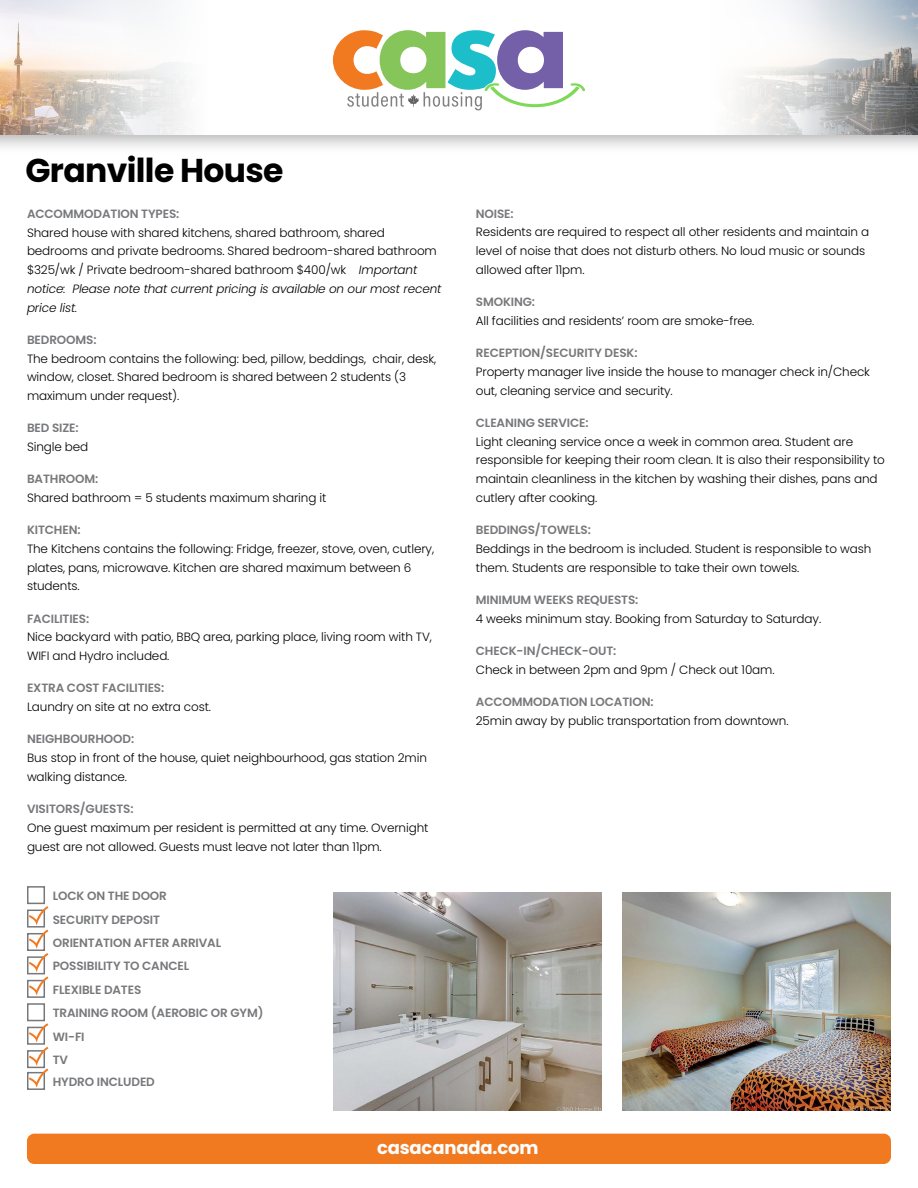
<style>
.page{position:relative;width:918px;height:1188px;background:#fff}
.page>*{position:absolute;margin:0;border:0;box-sizing:border-box;transform-origin:0 0}
.t1{font:700 33px "Poppins";letter-spacing:-.02em;color:#000}
.t2{font:700 18px "Poppins";letter-spacing:-.01em;color:#fff}
.t3{font:300 12px/18.8px "Poppins";letter-spacing:-.01em;color:#000}
.t4{font:600 12px/23.4px "Poppins";letter-spacing:-.01em;color:#77787b}
.s1{font-style:italic}
</style>
<div class="page">
<div style="left:0;top:0;width:918px;height:155px;background:#000;opacity:.3"></div>
<div style="left:0;top:0;width:918px;height:135px;background:#fff"></div>
<svg style="left:333px;top:30px;width:252px;height:80px"></svg>
<img style="left:0;top:0;width:185px;height:135px">
<img style="left:735px;top:0;width:183px;height:135px">
<div style="left:27px;top:1134px;width:864px;height:30px;background:#f17a21;border-radius:7px"></div>
<div style="left:27px;top:886px;width:18px;height:18px;border:2px solid #77787b"></div>
<div style="left:27px;top:910px;width:18px;height:18px;border:2px solid #77787b"></div>
<div style="left:27px;top:933px;width:18px;height:18px;border:2px solid #77787b"></div>
<div style="left:27px;top:956px;width:18px;height:18px;border:2px solid #77787b"></div>
<div style="left:27px;top:980px;width:18px;height:18px;border:2px solid #77787b"></div>
<div style="left:27px;top:1003px;width:18px;height:18px;border:2px solid #77787b"></div>
<div style="left:27px;top:1027px;width:18px;height:18px;border:2px solid #77787b"></div>
<div style="left:27px;top:1050px;width:18px;height:18px;border:2px solid #77787b"></div>
<div style="left:27px;top:1072px;width:18px;height:18px;border:2px solid #77787b"></div>
<svg style="left:29px;top:906px;width:19px;height:90px"></svg>
<svg style="left:29px;top:1023px;width:19px;height:65px"></svg>
<img style="left:623px;top:892px;width:268px;height:218px">
<img style="left:333px;top:892px;width:268px;height:218px">
<h1 class="t1" style="left:26px;top:151px;width:259px">Granville House</h1>
<p class="t4" style="left:27px;top:202px;width:154px">ACCOMMODATION TYPES:</p>
<p class="t3" style="left:27px;top:223px;width:416px">Shared house with shared kitchens, shared bathroom, shared bedrooms and private bedrooms. Shared bedroom-shared bathroom $325/wk / Private bedroom-shared bathroom $400/wk <span class="s1">Important notice: Please note that current pricing is available on our most recent price list.</span></p>
<p class="t4" style="left:27px;top:328px;width:71px">BEDROOMS:</p>
<p class="t3" style="left:27px;top:349px;width:411px">The bedroom contains the following: bed, pillow, beddings, chair, desk, window, closet. Shared bedroom is shared between 2 students (3 maximum under request).</p>
<p class="t4" style="left:27px;top:416px;width:53px">BED SIZE:</p>
<p class="t3" style="left:27px;top:437px;width:63px">Single bed</p>
<p class="t4" style="left:27px;top:467px;width:73px">BATHROOM:</p>
<p class="t3" style="left:27px;top:488px;width:301px">Shared bathroom = 5 students maximum sharing it</p>
<p class="t4" style="left:27px;top:518px;width:55px">KITCHEN:</p>
<p class="t3" style="left:27px;top:539px;width:409px">The Kitchens contains the following: Fridge, freezer, stove, oven, cutlery, plates, pans, microwave. Kitchen are shared maximum between 6 students.</p>
<p class="t4" style="left:27px;top:607px;width:64px">FACILITIES:</p>
<p class="t3" style="left:27px;top:628px;width:406px">Nice backyard with patio, BBQ area, parking place, living room with TV,<br>WIFI and Hydro included.</p>
<p class="t4" style="left:27px;top:677px;width:139px">EXTRA COST FACILITIES:</p>
<p class="t3" style="left:27px;top:698px;width:186px">Laundry on site at no extra cost.</p>
<p class="t4" style="left:27px;top:728px;width:109px">NEIGHBOURHOOD:</p>
<p class="t3" style="left:27px;top:749px;width:401px">Bus stop in front of the house, quiet neighbourhood, gas station 2min walking distance.</p>
<p class="t4" style="left:27px;top:797px;width:108px">VISITORS/GUESTS:</p>
<p class="t3" style="left:27px;top:818px;width:403px">One guest maximum per resident is permitted at any time. Overnight guest are not allowed. Guests must leave not later than 11pm.</p>
<p class="t4" style="left:53px;top:884px;width:212px">LOCK ON THE DOOR<br>SECURITY DEPOSIT<br>ORIENTATION AFTER ARRIVAL<br>POSSIBILITY TO CANCEL<br>FLEXIBLE DATES<br>TRAINING ROOM (AEROBIC OR GYM)<br>WI-FI<br>TV</p>
<p class="t4" style="left:53px;top:1070px;width:104px">HYDRO INCLUDED</p>
<p class="t4" style="left:476px;top:202px;width:39px">NOISE:</p>
<p class="t3" style="left:476px;top:223px;width:395px">Residents are required to respect all other residents and maintain a level of noise that does not disturb others. No loud music or sounds allowed after 11pm.</p>
<p class="t4" style="left:476px;top:290px;width:61px">SMOKING:</p>
<p class="t3" style="left:476px;top:311px;width:280px">All facilities and residents’ room are smoke-free.</p>
<p class="t4" style="left:476px;top:341px;width:163px">RECEPTION/SECURITY DESK:</p>
<p class="t3" style="left:476px;top:362px;width:396px">Property manager live inside the house to manager check in/Check out, cleaning service and security.</p>
<p class="t4" style="left:476px;top:411px;width:114px">CLEANING SERVICE:</p>
<p class="t3" style="left:476px;top:432px;width:411px">Light cleaning service once a week in common area. Student are responsible for keeping their room clean. It is also their responsibility to maintain cleanliness in the kitchen by washing their dishes, pans and cutlery after cooking.</p>
<p class="t4" style="left:476px;top:518px;width:117px">BEDDINGS/TOWELS:</p>
<p class="t3" style="left:476px;top:539px;width:397px">Beddings in the bedroom is included. Student is responsible to wash them. Students are responsible to take their own towels.</p>
<p class="t4" style="left:476px;top:588px;width:164px">MINIMUM WEEKS REQUESTS:</p>
<p class="t3" style="left:476px;top:609px;width:347px">4 weeks minimum stay. Booking from Saturday to Saturday.</p>
<p class="t4" style="left:476px;top:639px;width:142px">CHECK-IN/CHECK-OUT:</p>
<p class="t3" style="left:476px;top:660px;width:300px">Check in between 2pm and 9pm / Check out 10am.</p>
<p class="t4" style="left:476px;top:690px;width:179px">ACCOMMODATION LOCATION:</p>
<p class="t3" style="left:476px;top:711px;width:314px">25min away by public transportation from downtown.</p>
<h2 class="t2" style="left:377px;top:1137px;width:163px">casacanada.com</h2>
</div>
